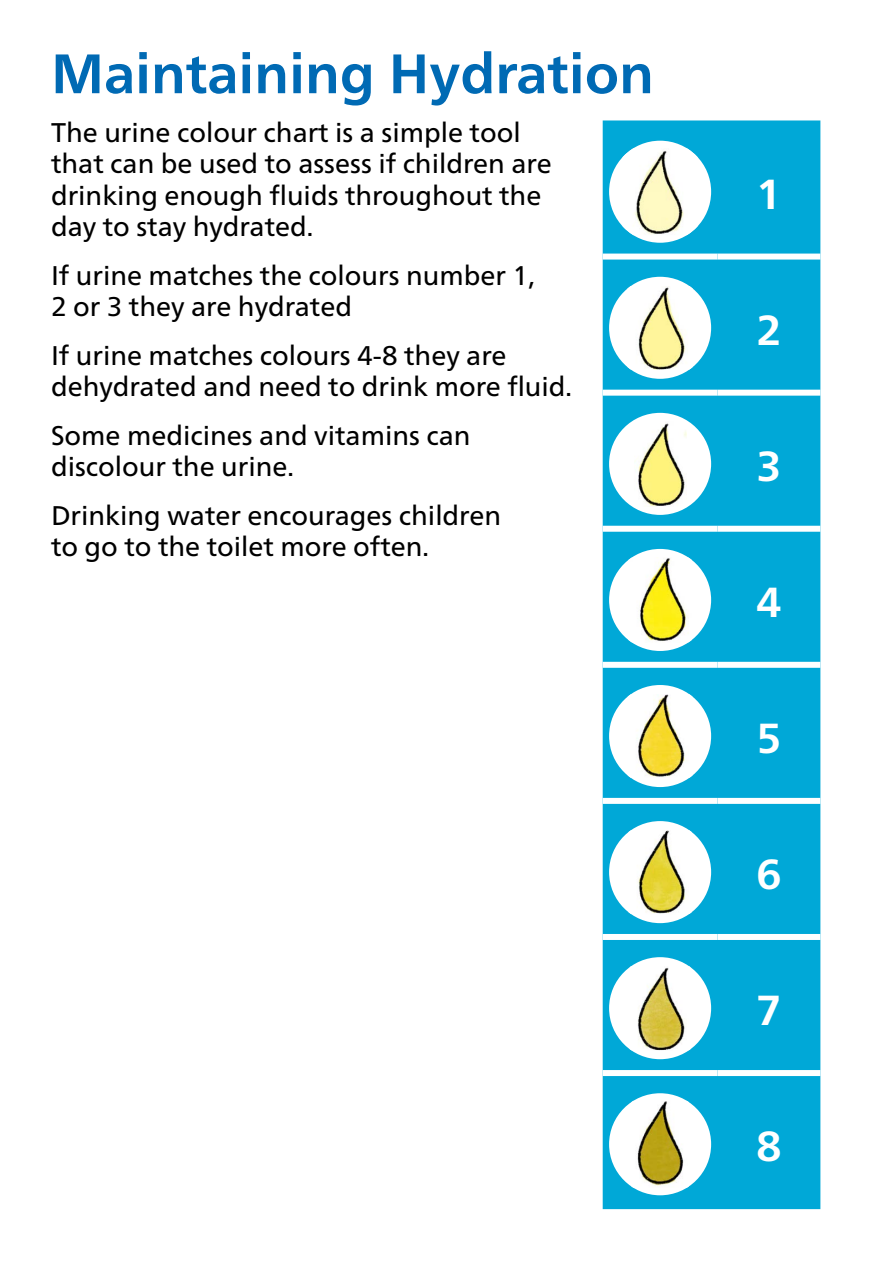
<style>
.page{position:relative;width:893px;height:1263px;background:#fff}
.page>*{position:absolute;margin:0;border:0;box-sizing:border-box;transform-origin:0 0}
.t1{font:700 55.5px "Frutiger Neue LTCYR";color:#006ab4}
.t2{font:700 42px "Frutiger Neue LTCYR";color:#fff}
.t3{font:27px/31.5px "Frutiger Neue LTCYR";color:#000}
</style>
<div class="page">
<div style="left:603px;top:120px;width:217px;height:1089px;background:#00a8d7"></div>
<div style="left:603px;top:254px;width:114px;height:6px;background:#fff"></div>
<div style="left:717px;top:254px;width:103px;height:6px;background:#fff"></div>
<div style="left:603px;top:390px;width:114px;height:6px;background:#fff"></div>
<div style="left:717px;top:390px;width:103px;height:6px;background:#fff"></div>
<div style="left:603px;top:526px;width:114px;height:6px;background:#fff"></div>
<div style="left:717px;top:526px;width:103px;height:6px;background:#fff"></div>
<div style="left:603px;top:662px;width:114px;height:6px;background:#fff"></div>
<div style="left:717px;top:662px;width:103px;height:6px;background:#fff"></div>
<div style="left:603px;top:798px;width:114px;height:6px;background:#fff"></div>
<div style="left:717px;top:798px;width:103px;height:6px;background:#fff"></div>
<div style="left:603px;top:934px;width:114px;height:6px;background:#fff"></div>
<div style="left:717px;top:934px;width:103px;height:6px;background:#fff"></div>
<div style="left:603px;top:1070px;width:114px;height:6px;background:#fff"></div>
<div style="left:717px;top:1070px;width:103px;height:6px;background:#fff"></div>
<div style="left:609px;top:141px;width:102px;height:102px;background:#fff;border-radius:50%"></div>
<img style="left:623px;top:148px;width:74px;height:87px">
<div style="left:609px;top:277px;width:102px;height:102px;background:#fff;border-radius:50%"></div>
<img style="left:627px;top:286px;width:66px;height:84px">
<div style="left:609px;top:413px;width:102px;height:102px;background:#fff;border-radius:50%"></div>
<img style="left:638px;top:423px;width:48px;height:83px">
<div style="left:609px;top:549px;width:102px;height:102px;background:#fff;border-radius:50%"></div>
<img style="left:628px;top:557px;width:64px;height:85px">
<div style="left:609px;top:685px;width:102px;height:102px;background:#fff;border-radius:50%"></div>
<img style="left:628px;top:694px;width:64px;height:84px">
<div style="left:609px;top:821px;width:102px;height:102px;background:#fff;border-radius:50%"></div>
<img style="left:628px;top:830px;width:64px;height:84px">
<div style="left:609px;top:957px;width:102px;height:102px;background:#fff;border-radius:50%"></div>
<img style="left:630px;top:966px;width:60px;height:84px">
<div style="left:609px;top:1093px;width:102px;height:102px;background:#fff;border-radius:50%"></div>
<img style="left:631px;top:1101px;width:58px;height:87px">
<h1 class="t1" style="left:51px;top:41px;width:604px">Maintaining Hydration</h1>
<p class="t3" style="left:51px;top:116px;width:502px">The urine colour chart is a simple tool that can be used to assess if children are drinking enough fluids throughout the day to stay hydrated.</p>
<p class="t3" style="left:51px;top:259px;width:485px">If urine matches the colours number 1,<br>2 or 3 they are hydrated</p>
<p class="t3" style="left:51px;top:340px;width:523px">If urine matches colours 4-8 they are dehydrated and need to drink more fluid.</p>
<p class="t3" style="left:51px;top:420px;width:421px">Some medicines and vitamins can discolour the urine.</p>
<p class="t3" style="left:51px;top:500px;width:452px">Drinking water encourages children to go to the toilet more often.</p>
<h2 class="t2" style="left:756px;top:169px;width:27px">1</h2>
<h2 class="t2" style="left:756px;top:305px;width:27px">2</h2>
<h2 class="t2" style="left:756px;top:441px;width:27px">3</h2>
<h2 class="t2" style="left:756px;top:577px;width:27px">4</h2>
<h2 class="t2" style="left:756px;top:713px;width:27px">5</h2>
<h2 class="t2" style="left:756px;top:850px;width:27px">6</h2>
<h2 class="t2" style="left:756px;top:986px;width:27px">7</h2>
<h2 class="t2" style="left:756px;top:1122px;width:27px">8</h2>
</div>
